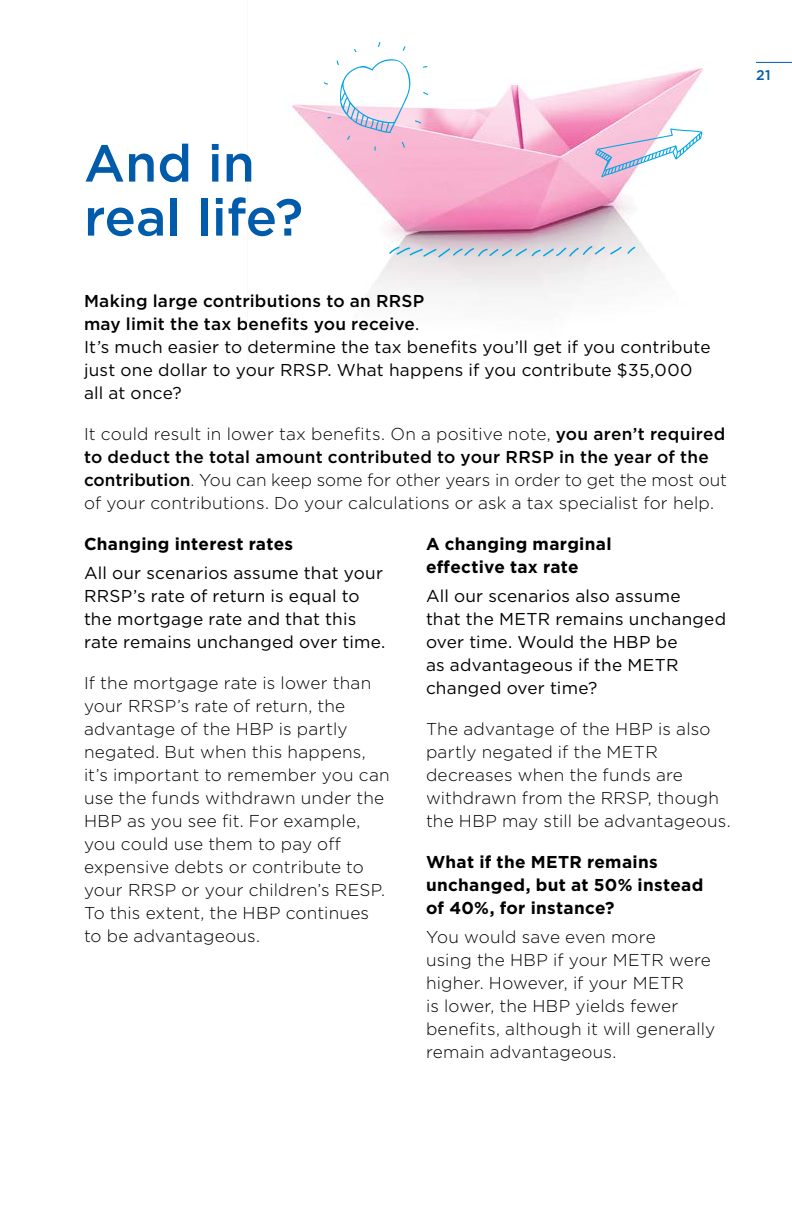
<style>
.page{position:relative;width:792px;height:1224px;background:#fff}
.page>*{position:absolute;margin:0;border:0;box-sizing:border-box;transform-origin:0 0}
.Titres_N1{font:500 52px/54px "Gotham";color:#005baa}
.Texte{font:300 17.2px/23px "Gotham";letter-spacing:.01em;color:#000}
.Texte___Introduction{font:17.2px/23px "Gotham";letter-spacing:.015em;color:#000}
.Titres_N3{font:700 17.2px/23px "Gotham";letter-spacing:.015em;color:#000}
.t1{font:500 14px "Gotham";color:#005baa}
.s1{font-weight:500}
</style>
<div class="page">
<img style="left:292px;top:42px;width:411px;height:259px">
<svg style="left:403px;top:46px;width:3px;height:5px"></svg>
<svg style="left:354px;top:49px;width:3px;height:4px"></svg>
<svg style="left:324px;top:59px;width:105px;height:92px"></svg>
<svg style="left:595px;top:128px;width:107px;height:50px"></svg>
<svg style="left:389px;top:246px;width:247px;height:12px;background:#c9d7e0"></svg>
<hr style="left:756px;top:62px;width:36px;height:1px;background:#005baa">
<p class="Titres_N1" style="left:84px;top:136px;width:221px">And in real life?</p>
<p class="Texte___Introduction" style="left:84px;top:289px;width:628px"><span class="s1">Making large contributions to an RRSP<br>may limit the tax benefits you receive</span>.<br>It’s much easier to determine the tax benefits you’ll get if you contribute just one dollar to your RRSP. What happens if you contribute $35,000 all at once?</p>
<p class="Texte" style="left:84px;top:422px;width:645px">It could result in lower tax benefits. On a positive note, <span class="s1">you aren’t required to deduct the total amount contributed to your RRSP in the year of the contribution</span>. You can keep some for other years in order to get the most out of your contributions. Do your calculations or ask a tax specialist for help.</p>
<p class="Titres_N3" style="left:84px;top:532px;width:211px">Changing interest rates</p>
<p class="Texte___Introduction" style="left:84px;top:561px;width:303px">All our scenarios assume that your<br>RRSP’s rate of return is equal to the mortgage rate and that this rate remains unchanged over time.</p>
<p class="Texte" style="left:84px;top:671px;width:307px">If the mortgage rate is lower than your RRSP’s rate of return, the advantage of the HBP is partly negated. But when this happens, it’s important to remember you can use the funds withdrawn under the<br>HBP as you see fit. For example, you could use them to pay off expensive debts or contribute to your RRSP or your children’s RESP.<br>To this extent, the HBP continues to be advantageous.</p>
<p class="Titres_N3" style="left:426px;top:532px;width:187px">A changing marginal effective tax rate</p>
<p class="Texte___Introduction" style="left:426px;top:584px;width:302px">All our scenarios also assume<br>that the METR remains unchanged over time. Would the HBP be<br>as advantageous if the METR changed over time?</p>
<p class="Texte" style="left:426px;top:717px;width:306px">The advantage of the HBP is also partly negated if the METR decreases when the funds are withdrawn from the RRSP, though the HBP may still be advantageous.</p>
<p class="Titres_N3" style="left:426px;top:850px;width:279px">What if the METR remains unchanged, but at 50% instead of 40%, for instance?</p>
<p class="Texte" style="left:426px;top:925px;width:291px">You would save even more<br>using the HBP if your METR were higher. However, if your METR<br>is lower, the HBP yields fewer benefits, although it will generally remain advantageous.</p>
<p class="t1" style="left:756px;top:65px;width:16px">21</p>
</div>
